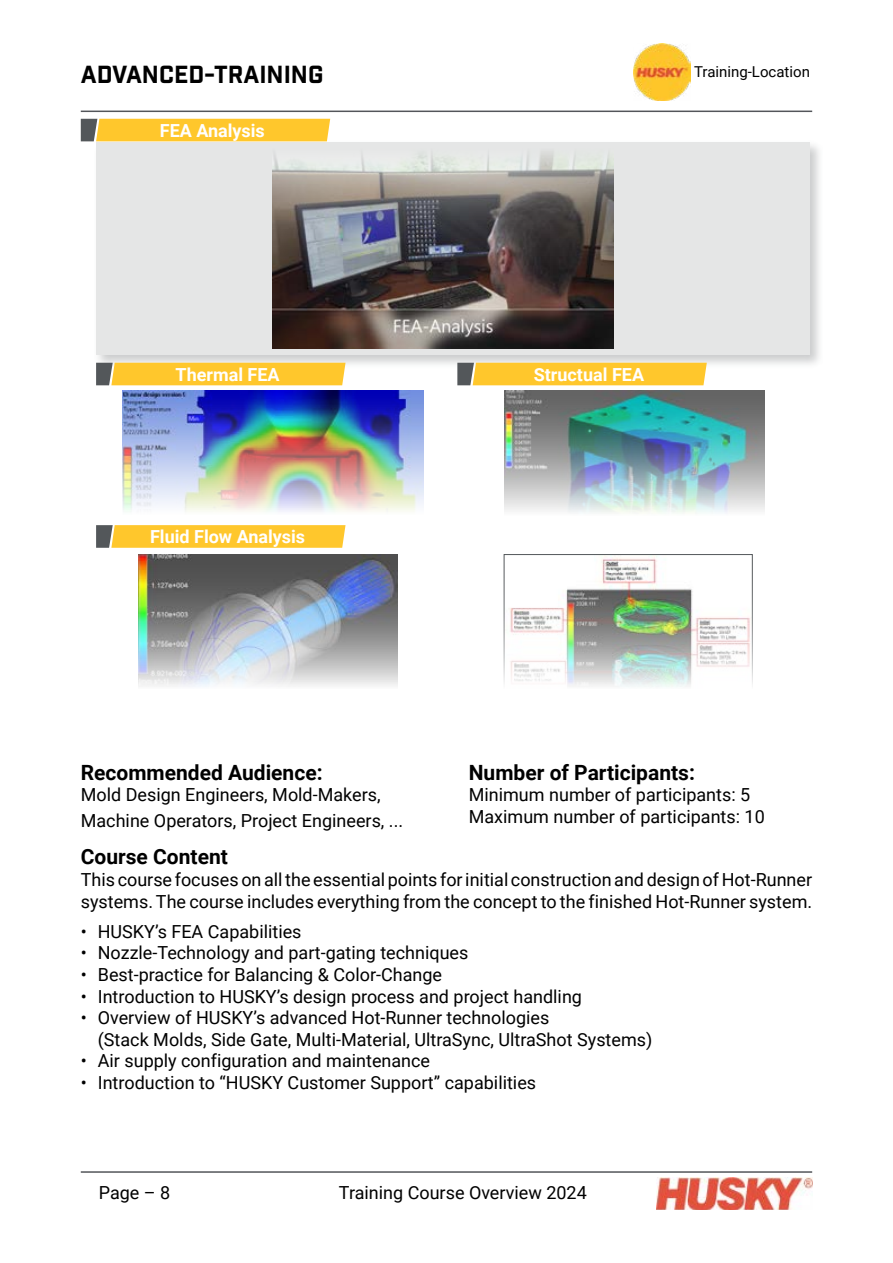
<style>
.page{position:relative;width:893px;height:1263px;background:#fff}
.page>*{position:absolute;margin:0;border:0;box-sizing:border-box;transform-origin:0 0}
.t1{font:24px "Industry Inc Base";color:#000}
.t2{font:700 21px "Roboto";color:#000}
.t3{font:18px/21.6px "Roboto";color:#000}
.t4{font:700 18px "Roboto";color:#fff}
.t5{font:15px "Roboto";color:#000}
</style>
<div class="page">
<div style="left:94px;top:139px;width:730px;height:230px;background:#53575a;opacity:.3"></div>
<div style="left:96px;top:142px;width:714px;height:213px;background:#e5e6e6"></div>
<img style="left:273px;top:152px;width:340px;height:196px">
<img style="left:504px;top:391px;width:260px;height:177px">
<img style="left:122px;top:391px;width:301px;height:137px">
<svg style="left:81px;top:119px;width:249px;height:22px;background:#f4c131"></svg>
<svg style="left:96px;top:363px;width:249px;height:22px;background:#f4c131"></svg>
<img style="left:138px;top:554px;width:260px;height:133px">
<img style="left:506px;top:556px;width:244px;height:131px">
<svg style="left:96px;top:525px;width:249px;height:23px;background:#f4c234"></svg>
<svg style="left:457px;top:363px;width:250px;height:22px;background:#f4c132"></svg>
<hr style="left:81px;top:1171px;width:731px;height:2px;background:#53565a">
<img style="left:657px;top:1178px;width:155px;height:32px">
<hr style="left:81px;top:111px;width:731px;height:1px;background:#53565a">
<img style="left:633px;top:44px;width:57px;height:57px">
<h1 class="t1" style="left:81px;top:60px;width:244px">ADVANCED-TRAINING</h1>
<p class="t5" style="left:694px;top:62px;width:117px">Training-Location</p>
<p class="t4" style="left:160px;top:118px;width:107px">FEA Analysis</p>
<p class="t4" style="left:176px;top:362px;width:106px">Thermal FEA</p>
<p class="t4" style="left:150px;top:524px;width:157px">Fluid Flow Analysis</p>
<p class="t4" style="left:534px;top:362px;width:112px">Structual FEA</p>
<p class="t2" style="left:469px;top:757px;width:228px">Number of Participants:</p>
<p class="t3" style="left:469px;top:783px;width:298px">Minimum number of participants: 5<br>Maximum number of participants: 10</p>
<p class="t2" style="left:81px;top:757px;width:243px">Recommended Audience:</p>
<p class="t3" style="left:81px;top:782px;width:324px;line-height:25.2px">Mold Design Engineers, Mold-Makers,<br>Machine Operators, Project Engineers, ...</p>
<p class="t2" style="left:81px;top:842px;width:149px">Course Content</p>
<p class="t3" style="left:81px;top:868px;width:733px">This course focuses on all the essential points for initial construction and design of Hot-Runner systems. The course includes everything from the concept to the finished Hot-Runner system.</p>
<p class="t3" style="left:81px;top:920px;width:222px">• HUSKY’s FEA Capabilities</p>
<p class="t3" style="left:81px;top:941px;width:389px">• Nozzle-Technology and part-gating techniques</p>
<p class="t3" style="left:81px;top:963px;width:363px">• Best-practice for Balancing &amp; Color-Change</p>
<p class="t3" style="left:81px;top:985px;width:503px">• Introduction to HUSKY’s design process and project handling</p>
<p class="t3" style="left:98px;top:1006px;width:556px;text-indent:-17px">• Overview of HUSKY’s advanced Hot-Runner technologies<br>(Stack Molds, Side Gate, Multi-Material, UltraSync, UltraShot Systems)</p>
<p class="t3" style="left:81px;top:1049px;width:351px">• Air supply configuration and maintenance</p>
<p class="t3" style="left:81px;top:1071px;width:457px">• Introduction to “HUSKY Customer Support” capabilities</p>
<p class="t3" style="left:99px;top:1181px;width:73px">Page – 8</p>
<p class="t3" style="left:339px;top:1181px;width:249px">Training Course Overview 2024</p>
</div>
